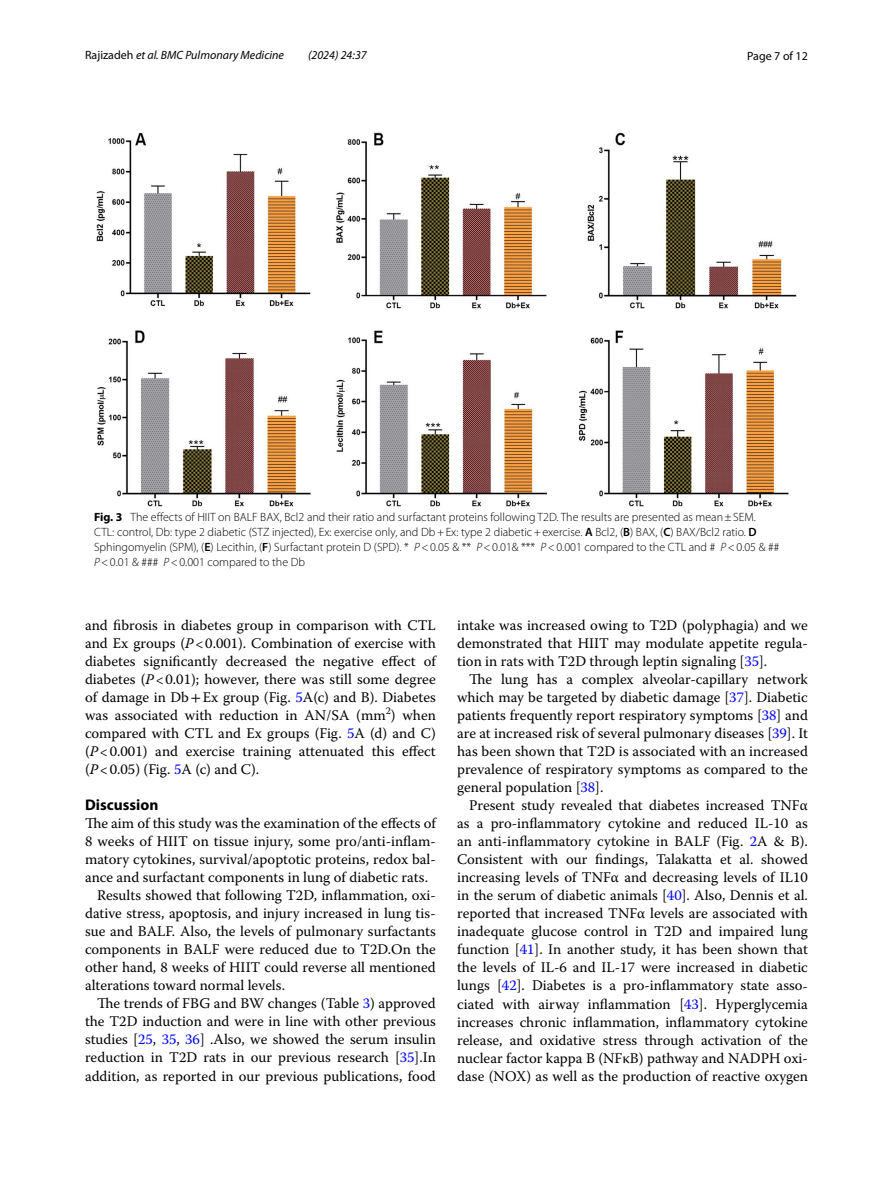
<style>
.page{position:relative;width:893px;height:1187px;background:#fff}
.page>*{position:absolute;margin:0;border:0;box-sizing:border-box;transform-origin:0 0}
.t1{font:700 15.45px "Myriad Pro";color:#000}
.t2{font:14.7px/18px "Warnock Pro";color:#000;text-align:justify}
.t3{font:300 12px/15px "Myriad Pro";color:#000}
.t4{font:italic 12px "Myriad Pro";color:#000}
.t5{font:12px "Myriad Pro";color:#000}
.s1{font-style:normal}
.s2{font-weight:700}
.s3{font-weight:600}
.s4{font-style:italic}
.s5{font-family:"STIX"}
.s6{color:#00f}
</style>
<div class="page">
<img style="left:96px;top:133px;width:701px;height:373px">
<p class="t4" style="left:85px;top:48px;width:200px"><span class="s1">Rajizadeh</span> et al. BMC Pulmonary Medicine</p>
<p class="t4" style="left:308px;top:48px;width:60px">(2024) 24:37</p>
<p class="t5" style="left:747px;top:48px;width:62px">Page 7 of 12</p>
<p class="t3" style="left:94px;top:510px;width:687px"><span class="s2">Fig. 3</span> The effects of HIIT on BALF BAX, Bcl2 and their ratio and surfactant proteins following T2D. The results are presented as mean±SEM.<br>CTL: control, Db: type 2 diabetic (STZ injected), Ex: exercise only, and Db+Ex: type 2 diabetic+exercise. <span class="s3">A</span> Bcl2, (<span class="s3">B</span>) BAX, (<span class="s3">C</span>) BAX/Bcl2 ratio. <span class="s3">D </span>Sphingomyelin (SPM), (<span class="s3">E</span>) Lecithin, (<span class="s3">F</span>) Surfactant protein D (SPD). * <span class="s4">P</span>&lt;0.05 &amp; ** <span class="s4">P</span>&lt;0.01&amp; *** <span class="s4">P</span>&lt;0.001 compared to the CTL and # <span class="s4">P</span>&lt;0.05 &amp; ## <span class="s4">P</span>&lt;0.01 &amp; ### <span class="s4">P</span>&lt;0.001 compared to the Db</p>
<p class="t2" style="left:85px;top:616px;width:352px">and fibrosis in diabetes group in comparison with CTL and Ex groups (<span class="s4">P</span>&lt;0.001). Combination of exercise with diabetes significantly decreased the negative effect of diabetes (<span class="s4">P</span>&lt;0.01); however, there was still some degree of damage in Db<span class="s5">+</span>Ex group (Fig. <span class="s6">5</span>A(c) and B). Diabetes was associated with reduction in AN/SA (mm<sup>2</sup>) when compared with CTL and Ex groups (Fig. <span class="s6">5</span>A (d) and C) (<span class="s4">P</span>&lt;0.001) and exercise training attenuated this effect (<span class="s4">P</span>&lt;0.05) (Fig. <span class="s6">5</span>A (c) and C).</p>
<p class="t1" style="left:85px;top:795px;width:75px">Discussion</p>
<p class="t2" style="left:85px;top:814px;width:352px">The aim of this study was the examination of the effects of</p>
<p class="t2" style="left:85px;top:832px;width:352px">8 weeks of HIIT on tissue injury, some pro/anti-inflam-</p>
<p class="t2" style="left:85px;top:850px;width:352px">matory cytokines, survival/apoptotic proteins, redox bal-</p>
<p class="t2" style="left:85px;top:868px;width:345px">ance and surfactant components in lung of diabetic rats.</p>
<p class="t2" style="left:97px;top:886px;width:340px">Results showed that following T2D, inflammation, oxi-</p>
<p class="t2" style="left:85px;top:904px;width:352px">dative stress, apoptosis, and injury increased in lung tis-</p>
<p class="t2" style="left:85px;top:922px;width:352px">sue and BALF. Also, the levels of pulmonary surfactants</p>
<p class="t2" style="left:85px;top:940px;width:352px">components in BALF were reduced due to T2D.On the</p>
<p class="t2" style="left:85px;top:958px;width:352px">other hand, 8 weeks of HIIT could reverse all mentioned</p>
<p class="t2" style="left:85px;top:976px;width:202px">alterations toward normal levels.</p>
<p class="t2" style="left:97px;top:994px;width:340px">The trends of FBG and BW changes (Table <span class="s6">3</span>) approved</p>
<p class="t2" style="left:85px;top:1012px;width:352px">the T2D induction and were in line with other previous</p>
<p class="t2" style="left:85px;top:1030px;width:352px">studies [<span class="s6">25</span>, <span class="s6">35</span>, <span class="s6">36</span>] .Also, we showed the serum insulin</p>
<p class="t2" style="left:85px;top:1048px;width:352px">reduction in T2D rats in our previous research [<span class="s6">35</span>].In</p>
<p class="t2" style="left:85px;top:1066px;width:352px">addition, as reported in our previous publications, food</p>
<p class="t2" style="left:457px;top:616px;width:352px">intake was increased owing to T2D (polyphagia) and we demonstrated that HIIT may modulate appetite regula&shy;tion in rats with T2D through leptin signaling [<span class="s6">35</span>].</p>
<p class="t2" style="left:457px;top:670px;width:352px;text-indent:12px">The lung has a complex alveolar-capillary network which may be targeted by diabetic damage [<span class="s6">37</span>]. Diabetic patients frequently report respiratory symptoms [<span class="s6">38</span>] and are at increased risk of several pulmonary diseases [<span class="s6">39</span>]. It has been shown that T2D is associated with an increased prevalence of respiratory symptoms as compared to the general population [<span class="s6">38</span>].</p>
<p class="t2" style="left:457px;top:796px;width:352px;text-indent:12px">Present study revealed that diabetes increased TNFα as a pro-inflammatory cytokine and reduced IL-10 as an anti-inflammatory cytokine in BALF (Fig. <span class="s6">2</span>A &amp; B).<br>Consistent with our findings, Talakatta et al. showed increasing levels of TNFα and decreasing levels of IL10 in the serum of diabetic animals [<span class="s6">40</span>]. Also, Dennis et al. reported that increased TNFα levels are associated with inadequate glucose control in T2D and impaired lung function [<span class="s6">41</span>]. In another study, it has been shown that the levels of IL-6 and IL-17 were increased in diabetic lungs [<span class="s6">42</span>]. Diabetes is a pro-inflammatory state asso&shy;ciated with airway inflammation [<span class="s6">43</span>]. Hyperglycemia increases chronic inflammation, inflammatory cytokine release, and oxidative stress through activation of the nuclear factor kappa B (NFκB) pathway and NADPH oxi&shy;dase (NOX) as well as the production of reactive oxygen</p>
</div>
